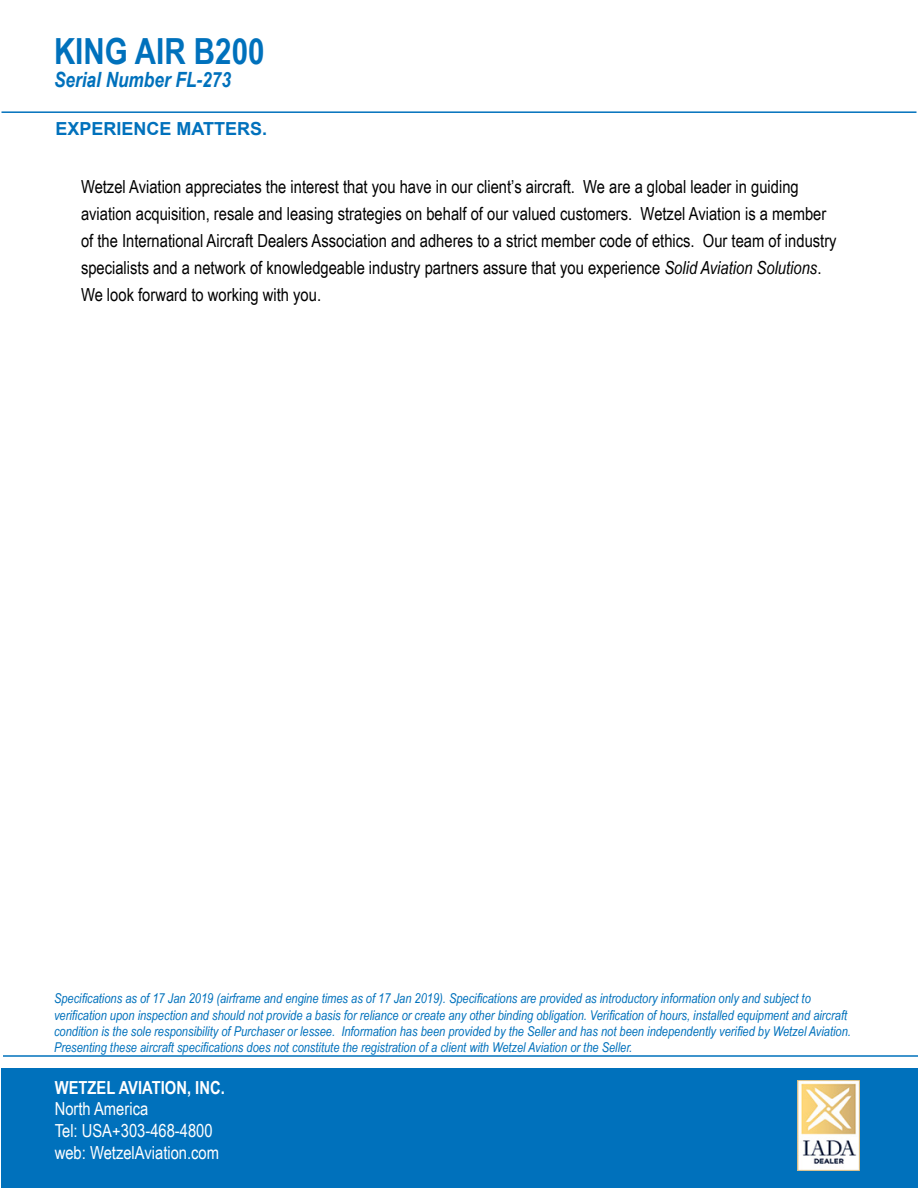
<style>
.page{position:relative;width:918px;height:1188px;background:#fff}
.page>*{position:absolute;margin:0;border:0;box-sizing:border-box;transform-origin:0 0}
.t1{font:700 36px "Arial Narrow";color:#0071bc}
.t2{font:italic 700 21px "Arial Narrow";color:#0071bc}
.t3{font:18px/27px "Arial Narrow";color:#000}
.t4{font:18px/21.6px "Arial Narrow";color:#fff}
.t5{font:700 18px "Arial Narrow";color:#fff}
.t6{font:700 18px "Arial";color:#0071bc}
.t7{font:italic 13.5px/16.2px "Arial Narrow";color:#0071bc}
.s1{font-style:italic}
</style>
<div class="page">
<div style="left:2px;top:1069px;width:916px;height:119px;background:#0071bc"></div>
<img style="left:797px;top:1080px;width:63px;height:90px">
<hr style="left:2px;top:111px;width:914px;height:2px;background:#0071bc">
<hr style="left:3px;top:1055px;width:915px;height:2px;background:#0071bc">
<h1 class="t1" style="left:54px;top:24px;width:212px">KING AIR B200</h1>
<h2 class="t2" style="left:54px;top:64px;width:179px">Serial Number FL-273</h2>
<h3 class="t6" style="left:56px;top:116px;width:213px">EXPERIENCE MATTERS.</h3>
<p class="t3" style="left:81px;top:173px;width:757px">Wetzel Aviation appreciates the interest that you have in our client’s aircraft. We are a global leader in guiding aviation acquisition, resale and leasing strategies on behalf of our valued customers. Wetzel Aviation is a member of the International Aircraft Dealers Association and adheres to a strict member code of ethics. Our team of industry specialists and a network of knowledgeable industry partners assure that you experience <span class="s1">Solid Aviation Solutions</span>.<br>We look forward to working with you.</p>
<p class="t7" style="left:54px;top:990px;width:799px">Specifications as of 17 Jan 2019 (airframe and engine times as of 17 Jan 2019). Specifications are provided as introductory information only and subject to verification upon inspection and should not provide a basis for reliance or create any other binding obligation. Verification of hours, installed equipment and aircraft condition is the sole responsibility of Purchaser or lessee. Information has been provided by the Seller and has not been independently verified by Wetzel Aviation.<br>Presenting these aircraft specifications does not constitute the registration of a client with Wetzel Aviation or the Seller.</p>
<h3 class="t5" style="left:55px;top:1074px;width:172px">WETZEL AVIATION, INC.</h3>
<h3 class="t4" style="left:55px;top:1098px;width:166px">North America<br>Tel: USA+303-468-4800 web: WetzelAviation.com</h3>
</div>
